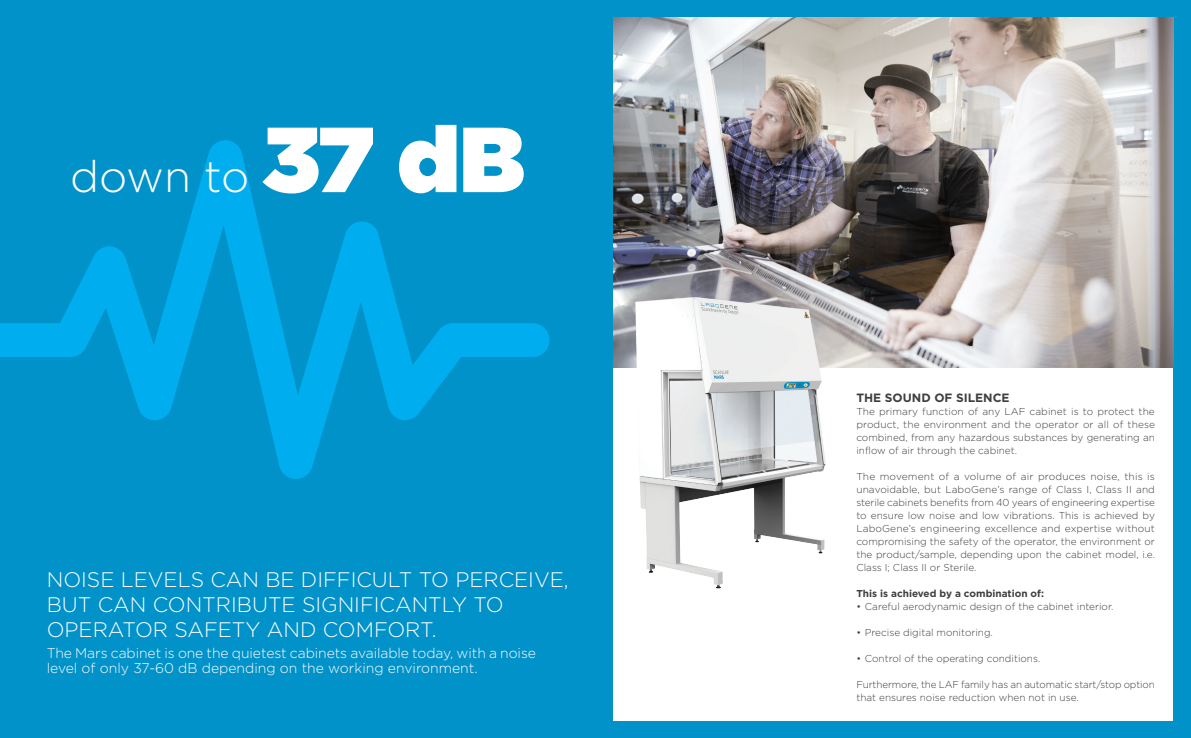
<style>
.page{position:relative;width:1191px;height:738px;background:#fff}
.page>*{position:absolute;margin:0;border:0;box-sizing:border-box;transform-origin:0 0}
.t1{font:300 44px "Gotham";letter-spacing:-.01em;color:#fff}
.t2{font:300 21px/25.2px "Gotham";color:#fff}
.t3{font:300 14px/15px "Gotham";letter-spacing:-.005em;color:#fff}
.t4{font:700 12px "Gotham";color:#3e3e3f}
.Almindelig_tekst{font:300 10px/13px "Gotham";color:#3e3e3f;text-align:justify}
.Paragraph_Style_1{font:700 10px "Gotham";color:#3e3e3f}
.s1{font-family:"Gotham Ultra";font-weight:400;font-size:92px}
</style>
<div class="page">
<div style="left:0;top:0;width:1191px;height:737px;background:#0092c8"></div>
<svg style="left:0;top:140px;width:431px;height:338px"></svg>
<div style="left:613px;top:18px;width:560px;height:701px;background:#fff"></div>
<img style="left:613px;top:18px;width:560px;height:349px">
<img style="left:431px;top:265px;width:476px;height:324px">
<p class="t1" style="left:70px;top:152px;width:456px">down to <span class="s1">37 dB</span></p>
<p class="t2" style="left:47px;top:566px;width:523px">NOISE LEVELS CAN BE DIFFICULT TO PERCEIVE,<br>BUT CAN CONTRIBUTE SIGNIFICANTLY TO<br>OPERATOR SAFETY AND COMFORT.</p>
<p class="t3" style="left:47px;top:645px;width:491px">The Mars cabinet is one the quietest cabinets available today, with a noise level of only 37-60 dB depending on the working environment.</p>
<p class="t4" style="left:856px;top:390px;width:155px">THE SOUND OF SILENCE</p>
<p class="Almindelig_tekst" style="left:856px;top:404px;width:300px">The primary function of any LAF cabinet is to protect the product, the environment and the operator or all of these combined, from any hazardous substances by generating an inflow of air through the cabinet.</p>
<p class="Almindelig_tekst" style="left:856px;top:469px;width:300px">The movement of a volume of air produces noise, this is unavoidable, but LaboGene’s range of Class I, Class II and sterile cabinets benefits from 40 years of engineering expertise to ensure low noise and low vibrations. This is achieved by LaboGene’s engineering excellence and expertise without compromising the safety of the operator, the environment or the product/sample, depending upon the cabinet model, i.e.<br>Class I; Class II or Sterile.</p>
<p class="Paragraph_Style_1" style="left:856px;top:587px;width:189px">This is achieved by a combination of:</p>
<p class="Almindelig_tekst" style="left:856px;top:599px;width:258px">• Careful aerodynamic design of the cabinet interior.</p>
<p class="Almindelig_tekst" style="left:856px;top:625px;width:138px">• Precise digital monitoring.</p>
<p class="Almindelig_tekst" style="left:856px;top:651px;width:185px">• Control of the operating conditions.</p>
<p class="Almindelig_tekst" style="left:856px;top:677px;width:300px">Furthermore, the LAF family has an automatic start/stop option that ensures noise reduction when not in use.</p>
</div>
